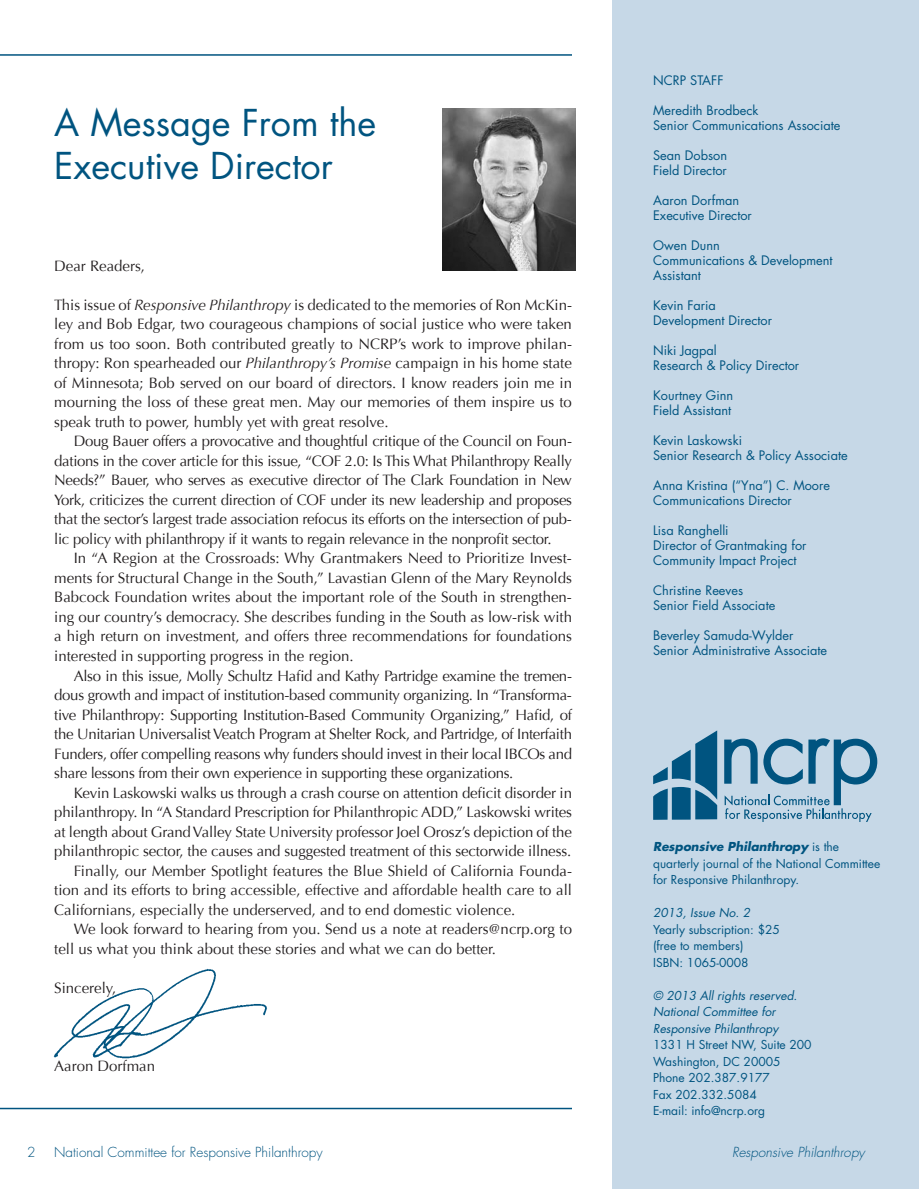
<style>
.page{position:relative;width:919px;height:1189px;background:#fff}
.page>*{position:absolute;margin:0;border:0;box-sizing:border-box;transform-origin:0 0}
.t1{font:36px/43.2px "Futura";color:#005480}
.t2{font:15px/19.5px "Optima";color:#231f20;text-align:justify}
.t3{font:300 13.5px "Futura";color:#005480}
.t4{font:italic 300 13.5px "Futura";color:#005480}
.t5{font:12.75px/15px "Futura";color:#005480}
.t6{font:12px/16.5px "Futura";color:#005480}
.t7{font:italic 12px/16.5px "Futura";color:#005480}
.s1{font-style:italic}
.s2{font-weight:700;font-style:italic}
</style>
<div class="page">
<div style="left:612px;top:0;width:306px;height:1188px;background:#c6d8e7"></div>
<svg style="left:653px;top:730px;width:224px;height:92px"></svg>
<hr style="left:0;top:54px;width:572px;height:2px;background:#005480">
<hr style="left:0;top:1107px;width:572px;height:2px;background:#005480">
<img style="left:442px;top:108px;width:133px;height:162px">
<img style="left:53px;top:968px;width:214px;height:91px">
<svg style="left:918px;top:0;width:1px;height:27px"></svg>
<h1 class="t1" style="left:54px;top:101px;width:323px">A Message From the<br>Executive Director</h1>
<p class="t2" style="left:54px;top:256px;width:92px">Dear Readers,</p>
<p class="t2" style="left:54px;top:295px;width:519px">This issue of <span class="s1">Responsive Philanthropy</span> is dedicated to the memories of Ron McKin&shy;ley and Bob Edgar, two courageous champions of social justice who were taken from us too soon. Both contributed greatly to NCRP’s work to improve philan&shy;thropy: Ron spearheaded our <span class="s1">Philanthropy’s Promise</span> campaign in his home state of Minnesota; Bob served on our board of directors. I know readers join me in mourning the loss of these great men. May our memories of them inspire us to speak truth to power, humbly yet with great resolve.</p>
<p class="t2" style="left:54px;top:432px;width:519px;text-indent:20px">Doug Bauer offers a provocative and thoughtful critique of the Council on Foun&shy;dations in the cover article for this issue, “COF 2.0: Is This What Philanthropy Really Needs?” Bauer, who serves as executive director of The Clark Foundation in New York, criticizes the current direction of COF under its new leadership and proposes that the sector’s largest trade association refocus its efforts on the intersection of pub&shy;lic policy with philanthropy if it wants to regain relevance in the nonprofit sector.</p>
<p class="t2" style="left:54px;top:549px;width:519px;text-indent:20px">In “A Region at the Crossroads: Why Grantmakers Need to Prioritize Invest&shy;ments for Structural Change in the South,” Lavastian Glenn of the Mary Reynolds Babcock Foundation writes about the important role of the South in strengthen&shy;ing our country’s democracy. She describes funding in the South as low-risk with a high return on investment, and offers three recommendations for foundations interested in supporting progress in the region.</p>
<p class="t2" style="left:54px;top:666px;width:519px;text-indent:20px">Also in this issue, Molly Schultz Hafid and Kathy Partridge examine the tremen&shy;dous growth and impact of institution-based community organizing. In “Transforma&shy;tive Philanthropy: Supporting Institution-Based Community Organizing,” Hafid, of the Unitarian Universalist Veatch Program at Shelter Rock, and Partridge, of Interfaith Funders, offer compelling reasons why funders should invest in their local IBCOs and share lessons from their own experience in supporting these organizations.</p>
<p class="t2" style="left:74px;top:783px;width:499px">Kevin Laskowski walks us through a crash course on attention deficit disorder in</p>
<p class="t2" style="left:54px;top:802px;width:519px">philanthropy. In “A Standard Prescription for Philanthropic ADD,” Laskowski writes</p>
<p class="t2" style="left:54px;top:822px;width:519px">at length about Grand Valley State University professor Joel Orosz’s depiction of the</p>
<p class="t2" style="left:54px;top:841px;width:518px">philanthropic sector, the causes and suggested treatment of this sectorwide illness.</p>
<p class="t2" style="left:74px;top:861px;width:499px">Finally, our Member Spotlight features the Blue Shield of California Founda-</p>
<p class="t2" style="left:54px;top:880px;width:519px">tion and its efforts to bring accessible, effective and affordable health care to all</p>
<p class="t2" style="left:54px;top:900px;width:462px">Californians, especially the underserved, and to end domestic violence.</p>
<p class="t2" style="left:74px;top:919px;width:499px">We look forward to hearing from you. Send us a note at readers@ncrp.org to</p>
<p class="t2" style="left:54px;top:939px;width:443px">tell us what you think about these stories and what we can do better.</p>
<p class="t2" style="left:54px;top:978px;width:63px">Sincerely,</p>
<p class="t2" style="left:54px;top:1056px;width:102px">Aaron Dorfman</p>
<p class="t5" style="left:653px;top:73px;width:72px">NCRP STAFF</p>
<p class="t5" style="left:653px;top:103px;width:189px">Meredith Brodbeck<br>Senior Communications Associate</p>
<p class="t5" style="left:653px;top:148px;width:75px">Sean Dobson<br>Field Director</p>
<p class="t5" style="left:653px;top:193px;width:100px">Aaron Dorfman<br>Executive Director</p>
<p class="t5" style="left:653px;top:238px;width:181px">Owen Dunn<br>Communications &amp; Development<br>Assistant</p>
<p class="t5" style="left:653px;top:298px;width:120px">Kevin Faria<br>Development Director</p>
<p class="t5" style="left:653px;top:343px;width:147px">Niki Jagpal<br>Research &amp; Policy Director</p>
<p class="t5" style="left:653px;top:388px;width:81px">Kourtney Ginn<br>Field Assistant</p>
<p class="t5" style="left:653px;top:433px;width:196px">Kevin Laskowski<br>Senior Research &amp; Policy Associate</p>
<p class="t5" style="left:653px;top:478px;width:178px">Anna Kristina (“Yna”) C. Moore<br>Communications Director</p>
<p class="t5" style="left:653px;top:523px;width:155px">Lisa Ranghelli<br>Director of Grantmaking for<br>Community Impact Project</p>
<p class="t5" style="left:653px;top:583px;width:124px">Christine Reeves<br>Senior Field Associate</p>
<p class="t5" style="left:653px;top:628px;width:175px">Beverley Samuda-Wylder<br>Senior Administrative Associate</p>
<p class="t6" style="left:653px;top:838px;width:228px"><span class="s2">Responsive Philanthropy</span> is the quarterly journal of the National Committee for Responsive Philanthropy.</p>
<p class="t7" style="left:653px;top:904px;width:99px">2013, Issue No. 2</p>
<p class="t6" style="left:653px;top:920px;width:128px">Yearly subscription: $25 (free to members)<br>ISBN: 1065-0008</p>
<p class="t7" style="left:653px;top:986px;width:146px">© 2013 All rights reserved.<br>National Committee for<br>Responsive Philanthropy</p>
<p class="t6" style="left:653px;top:1036px;width:160px">1331 H Street NW, Suite 200<br>Washington, DC 20005<br>Phone 202.387.9177<br>Fax 202.332.5084<br>E-mail: info@ncrp.org</p>
<p class="t3" style="left:27px;top:1143px;width:10px">2</p>
<p class="t3" style="left:54px;top:1143px;width:270px">National Committee for Responsive Philanthropy</p>
<p class="t4" style="left:732px;top:1143px;width:134px">Responsive Philanthropy</p>
</div>
